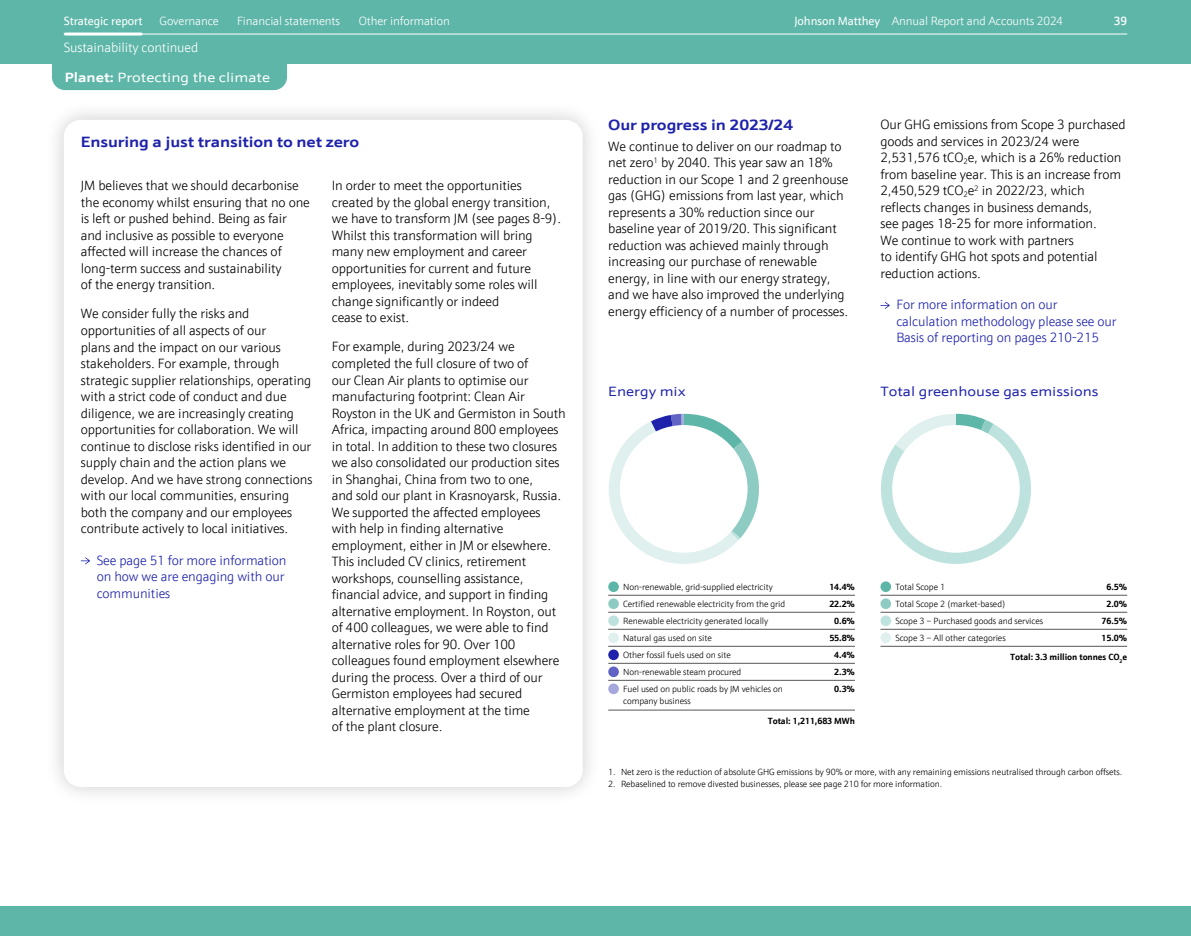
<style>
.page{position:relative;width:1191px;height:936px;background:#fff}
.page>*{position:absolute;margin:0;border:0;box-sizing:border-box;transform-origin:0 0}
.t1{font:700 15px "JM Sans Extended";letter-spacing:-.01em;color:#1e22aa}
.t2{font:300 13.5px/16.5px "JM Sans";letter-spacing:-.01em;color:#000}
.t3{font:300 13.5px/16.5px "JM Sans";letter-spacing:-.01em;color:#1e22aa}
.t4{font:13.5px "JM Sans Extended";color:#1e22aa}
.t5{font:13.5px "JM Sans Extended";color:#fff}
.t6{font:300 13.5px "JM Sans";letter-spacing:-.01em;color:#fff}
.t7{font:300 12px "JM Sans";letter-spacing:-.01em;color:#fff}
.t8{font:12px "JM Sans";letter-spacing:-.01em;color:#fff}
.t9{font:500 12px "JM Sans";color:#fff}
.t10{font:300 9px/17px "JM Sans";letter-spacing:-.01em;color:#000}
.t11{font:700 9px/17px "JM Sans";letter-spacing:-.01em;color:#000;text-align:center}
.s1{font-weight:400}
.s2{font-weight:700}
</style>
<div class="page">
<div style="left:0;top:906px;width:1191px;height:29px;background:#5eb6a9"></div>
<div style="left:52px;top:64px;width:235px;height:26px;background:#5eb6a9"></div>
<div style="left:0;top:0;width:1191px;height:64px;background:#5eb6a9"></div>
<div style="left:45px;top:100px;width:556px;height:706px;background:#000;opacity:.2"></div>
<div style="left:64px;top:120px;width:519px;height:667px;background:#fff;border-radius:17px"></div>
<svg style="left:81px;top:557px;width:9px;height:7px"></svg>
<svg style="left:609px;top:414px;width:150px;height:150px"></svg>
<div style="left:620px;top:425px;width:127px;height:127px;background:#fff;border-radius:50%"></div>
<div style="left:608px;top:581px;width:11px;height:11px;background:#5eb6a9;border-radius:50%"></div>
<div style="left:608px;top:632px;width:11px;height:11px;background:#dff0ee;border-radius:50%"></div>
<div style="left:608px;top:598px;width:11px;height:11px;background:#8eccc3;border-radius:50%"></div>
<div style="left:608px;top:649px;width:11px;height:11px;background:#1e22aa;border-radius:50%"></div>
<div style="left:608px;top:615px;width:11px;height:11px;background:#bee2dd;border-radius:50%"></div>
<div style="left:608px;top:666px;width:11px;height:11px;background:#6164c4;border-radius:50%"></div>
<div style="left:608px;top:683px;width:11px;height:11px;background:#a5a7dd;border-radius:50%"></div>
<hr style="left:608px;top:595px;width:247px;height:1px;background:#575756">
<hr style="left:608px;top:612px;width:247px;height:1px;background:#575756">
<hr style="left:608px;top:629px;width:247px;height:1px;background:#575756">
<hr style="left:608px;top:646px;width:247px;height:1px;background:#575756">
<hr style="left:608px;top:663px;width:247px;height:1px;background:#575756">
<hr style="left:608px;top:680px;width:247px;height:1px;background:#575756">
<hr style="left:608px;top:709px;width:247px;height:1px;background:#575756">
<svg style="left:881px;top:414px;width:150px;height:150px"></svg>
<div style="left:892px;top:425px;width:127px;height:127px;background:#fff;border-radius:50%"></div>
<div style="left:880px;top:581px;width:11px;height:11px;background:#5eb6a9;border-radius:50%"></div>
<div style="left:880px;top:632px;width:11px;height:11px;background:#dff0ee;border-radius:50%"></div>
<div style="left:880px;top:598px;width:11px;height:11px;background:#8eccc3;border-radius:50%"></div>
<div style="left:880px;top:615px;width:11px;height:11px;background:#bee2dd;border-radius:50%"></div>
<hr style="left:880px;top:595px;width:247px;height:1px;background:#575756">
<hr style="left:880px;top:612px;width:247px;height:1px;background:#575756">
<hr style="left:880px;top:629px;width:247px;height:1px;background:#575756">
<hr style="left:880px;top:646px;width:247px;height:1px;background:#575756">
<svg style="left:880px;top:302px;width:9px;height:7px"></svg>
<hr style="left:64px;top:34px;width:1063px;height:1px;background:#fff">
<hr style="left:65px;top:33px;width:76px;height:3px;background:#fff">
<p class="t8" style="left:64px;top:13px;width:80px">Strategic report</p>
<p class="t7" style="left:160px;top:13px;width:61px">Governance</p>
<p class="t7" style="left:237px;top:13px;width:104px">Financial statements</p>
<p class="t7" style="left:359px;top:13px;width:92px">Other information</p>
<p class="t7" style="left:794px;top:13px;width:270px"><span class="s1">Johnson Matthey</span> Annual Report and Accounts 2024</p>
<p class="t9" style="left:1113px;top:13px;width:15px">39</p>
<p class="t6" style="left:64px;top:39px;width:136px">Sustainability continued</p>
<p class="t5" style="left:65px;top:69px;width:207px"><span class="s2">Planet:</span> Protecting the climate</p>
<p class="t1" style="left:81px;top:133px;width:280px">Ensuring a just transition to net zero</p>
<p class="t2" style="left:81px;top:177px;width:231px">JM believes that we should decarbonise the economy whilst ensuring that no one is left or pushed behind. Being as fair and inclusive as possible to everyone affected will increase the chances of long-term success and sustainability<br>of the energy transition.</p>
<p class="t2" style="left:81px;top:305px;width:233px">We consider fully the risks and opportunities of all aspects of our<br>plans and the impact on our various stakeholders. For example, through strategic supplier relationships, operating with a strict code of conduct and due diligence, we are increasingly creating opportunities for collaboration. We will continue to disclose risks identified in our supply chain and the action plans we develop. And we have strong connections with our local communities, ensuring both the company and our employees contribute actively to local initiatives.</p>
<p class="t3" style="left:97px;top:551px;width:191px">See page 51 for more information on how we are engaging with our communities</p>
<p class="t2" style="left:332px;top:177px;width:231px">In order to meet the opportunities created by the global energy transition, we have to transform JM (see pages 8-9).<br>Whilst this transformation will bring many new employment and career opportunities for current and future employees, inevitably some roles will change significantly or indeed<br>cease to exist.</p>
<p class="t2" style="left:332px;top:338px;width:235px">For example, during 2023/24 we completed the full closure of two of<br>our Clean Air plants to optimise our manufacturing footprint: Clean Air Royston in the UK and Germiston in South Africa, impacting around 800 employees in total. In addition to these two closures we also consolidated our production sites in Shanghai, China from two to one,<br>and sold our plant in Krasnoyarsk, Russia.<br>We supported the affected employees with help in finding alternative employment, either in JM or elsewhere.<br>This included CV clinics, retirement workshops, counselling assistance, financial advice, and support in finding alternative employment. In Royston, out of 400 colleagues, we were able to find alternative roles for 90. Over 100 colleagues found employment elsewhere during the process. Over a third of our Germiston employees had secured alternative employment at the time<br>of the plant closure.</p>
<p class="t1" style="left:608px;top:115px;width:186px">Our progress in 2023/24</p>
<p class="t2" style="left:608px;top:138px;width:242px">We continue to deliver on our roadmap to net zero<sup>1</sup> by 2040. This year saw an 18% reduction in our Scope 1 and 2 greenhouse gas (GHG) emissions from last year, which represents a 30% reduction since our baseline year of 2019/20. This significant reduction was achieved mainly through increasing our purchase of renewable energy, in line with our energy strategy, and we have also improved the underlying energy efficiency of a number of processes.</p>
<p class="t4" style="left:608px;top:384px;width:79px">Energy mix</p>
<p class="t2" style="left:880px;top:116px;width:247px">Our GHG emissions from Scope 3 purchased goods and services in 2023/24 were 2,531,576 tCO<sub>2</sub>e, which is a 26% reduction from baseline year. This is an increase from 2,450,529 tCO<sub>2</sub>e<sup>2</sup> in 2022/23, which reflects changes in business demands,<br>see pages 18-25 for more information.<br>We continue to work with partners<br>to identify GHG hot spots and potential reduction actions.</p>
<p class="t3" style="left:896px;top:296px;width:222px">For more information on our calculation methodology please see our<br>Basis of reporting on pages 210-215</p>
<p class="t4" style="left:880px;top:384px;width:220px">Total greenhouse gas emissions</p>
<p class="t10" style="left:623px;top:578px;width:164px">Non-renewable, grid-supplied electricity Certified renewable electricity from the grid Renewable electricity generated locally Natural gas used on site<br>Other fossil fuels used on site Non-renewable steam procured<br>Fuel used on public roads by JM vehicles on</p>
<p class="t10" style="left:623px;top:692px;width:69px">company business</p>
<p class="t11" style="left:768px;top:712px;width:89px">Total: 1,211,683 MWh</p>
<p class="t11" style="left:829px;top:578px;width:27px">14.4%<br>22.2%<br>0.6%<br>55.8%<br>4.4%<br>2.3%<br>0.3%</p>
<p class="t10" style="left:895px;top:578px;width:149px">Total Scope 1<br>Total Scope 2 (market-based)<br>Scope 3 – Purchased goods and services<br>Scope 3 – All other categories</p>
<p class="t11" style="left:1101px;top:578px;width:27px">6.5%<br>2.0%<br>76.5%<br>15.0%</p>
<p class="t11" style="left:1010px;top:648px;width:118px">Total: 3.3 million tonnes CO<sub>2</sub>e</p>
<p class="t10" style="left:608px;top:763px;width:515px">1. Net zero is the reduction of absolute GHG emissions by 90% or more, with any remaining emissions neutralised through carbon offsets.</p>
<p class="t10" style="left:608px;top:775px;width:335px">2. Rebaselined to remove divested businesses, please see page 210 for more information.</p>
</div>
